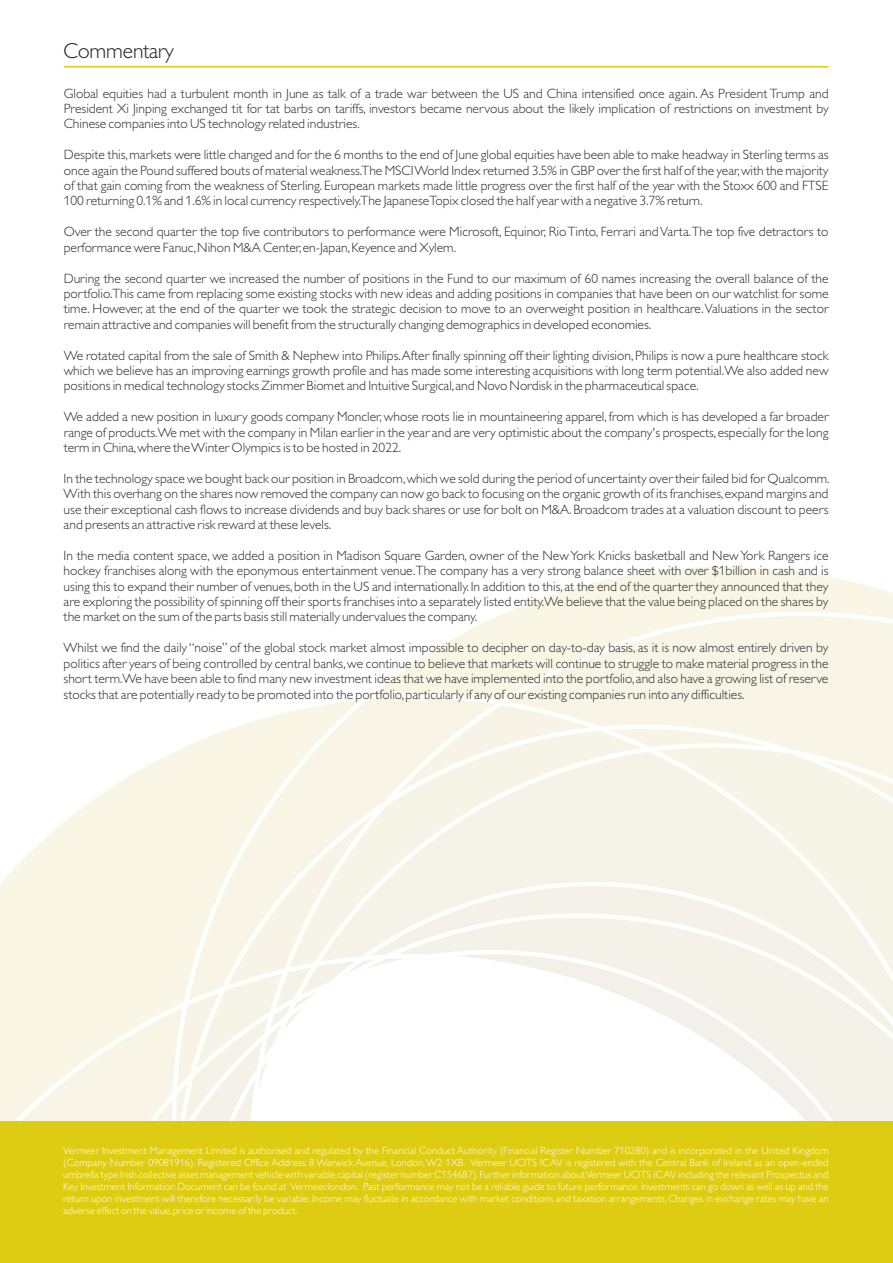
<style>
.page{position:relative;width:893px;height:1263px;background:#fff}
.page>*{position:absolute;margin:0;border:0;box-sizing:border-box;transform-origin:0 0}
.t1{font:300 21.6px "Humanist 521 BT";letter-spacing:-.005em;color:#2b2a29}
.t2{font:300 13.5px/15.5px "Gill Alt One";color:#2b2a29;text-align:justify}
.t3{font:300 10.5px/12px "Gill Alt One";color:#fefefe;text-align:justify}
</style>
<div class="page">
<svg style="left:374px;top:567px;width:519px;height:134px"></svg>
<div style="left:507px;top:599px;width:386px;height:146px;background:#f8f5e6"></div>
<svg style="left:610px;top:726px;width:157px;height:21px"></svg>
<svg style="left:0;top:745px;width:189px;height:263px;fill:#f9f6e5"></svg>
<svg style="left:189px;top:696px;width:306px;height:119px;fill:#f9f6e5"></svg>
<svg style="left:397px;top:705px;width:193px;height:26px;background:#f8f5e9"></svg>
<svg style="left:290px;top:731px;width:352px;height:84px;background:#f8f5e9"></svg>
<svg style="left:657px;top:745px;width:236px;height:7px;fill:#f8f5e7"></svg>
<svg style="left:320px;top:752px;width:573px;height:92px;background:#f6f3e8"></svg>
<div style="left:406px;top:844px;width:487px;height:37px;background:#f5f2e8"></div>
<svg style="left:406px;top:881px;width:487px;height:240px;fill:#f5f2e8"></svg>
<svg style="left:455px;top:945px;width:430px;height:176px"></svg>
<div style="left:0;top:1008px;width:79px;height:113px;background:#f9f6e5"></div>
<svg style="left:79px;top:815px;width:327px;height:306px"></svg>
<div style="left:0;top:1121px;width:893px;height:142px;background:#decc12"></div>
<hr style="left:64px;top:66px;width:765px;height:2px;background:#decc12">
<h1 class="t1" style="left:64px;top:42px;width:112px">Commentary</h1>
<p class="t2" style="left:64px;top:87px;width:766px">Global equities had a turbulent month in June as talk of a trade war between the US and China intensified once again. As President Trump and President Xi Jinping exchanged tit for tat barbs on tariffs, investors became nervous about the likely implication of restrictions on investment by Chinese companies into US technology related industries.</p>
<p class="t2" style="left:64px;top:148px;width:766px">Despite this,markets were little changed and for the 6 months to the end of June global equities have been able to make headway in Sterling terms as once again the Pound suffered bouts of material weakness.The MSCI World Index returned 3.5% in GBP over the first half of the year,with the majority of that gain coming from the weakness of Sterling. European markets made little progress over the first half of the year with the Stoxx 600 and FTSE 100 returning 0.1% and 1.6% in local currency respectively.The Japanese Topix closed the half year with a negative 3.7% return.</p>
<p class="t2" style="left:64px;top:225px;width:766px">Over the second quarter the top five contributors to performance were Microsoft, Equinor, Rio Tinto, Ferrari and Varta.The top five detractors to performance were Fanuc,Nihon M&amp;A Center,en-Japan,Keyence and Xylem.</p>
<p class="t2" style="left:64px;top:272px;width:766px">During the second quarter we increased the number of positions in the Fund to our maximum of 60 names increasing the overall balance of the portfolio.This came from replacing some existing stocks with new ideas and adding positions in companies that have been on our watchlist for some time. However, at the end of the quarter we took the strategic decision to move to an overweight position in healthcare.Valuations in the sector remain attractive and companies will benefit from the structurally changing demographics in developed economies.</p>
<p class="t2" style="left:64px;top:349px;width:766px">We rotated capital from the sale of Smith &amp; Nephew into Philips.After finally spinning off their lighting division, Philips is now a pure healthcare stock which we believe has an improving earnings growth profile and has made some interesting acquisitions with long term potential.We also added new positions in medical technology stocks Zimmer Biomet and Intuitive Surgical,and Novo Nordisk in the pharmaceutical space.</p>
<p class="t2" style="left:64px;top:410px;width:766px">We added a new position in luxury goods company Moncler, whose roots lie in mountaineering apparel, from which is has developed a far broader range of products.We met with the company in Milan earlier in the year and are very optimistic about the company's prospects,especially for the long term in China,where the Winter Olympics is to be hosted in 2022.</p>
<p class="t2" style="left:64px;top:472px;width:767px">In the technology space we bought back our position in Broadcom,which we sold during the period of uncertainty over their failed bid for Qualcomm.<br>With this overhang on the shares now removed the company can now go back to focusing on the organic growth of its franchises,expand margins and use their exceptional cash flows to increase dividends and buy back shares or use for bolt on M&amp;A.Broadcom trades at a valuation discount to peers and presents an attractive risk reward at these levels.</p>
<p class="t2" style="left:64px;top:549px;width:766px">In the media content space, we added a position in Madison Square Garden, owner of the New York Knicks basketball and New York Rangers ice hockey franchises along with the eponymous entertainment venue.The company has a very strong balance sheet with over $1billion in cash and is using this to expand their number of venues,both in the US and internationally. In addition to this, at the end of the quarter they announced that they are exploring the possibility of spinning off their sports franchises into a separately listed entity.We believe that the value being placed on the shares by the market on the sum of the parts basis still materially undervalues the company.</p>
<p class="t2" style="left:64px;top:641px;width:766px">Whilst we find the daily “noise” of the global stock market almost impossible to decipher on day-to-day basis, as it is now almost entirely driven by politics after years of being controlled by central banks,we continue to believe that markets will continue to struggle to make material progress in the short term.We have been able to find many new investment ideas that we have implemented into the portfolio,and also have a growing list of reserve stocks that are potentially ready to be promoted into the portfolio,particularly if any of our existing companies run into any difficulties.</p>
<p class="t3" style="left:63px;top:1145px;width:767px">Vermeer Investment Management Limited is authorised and regulated by the Financial Conduct Authority (Financial Register Number 710280) and is incorporated in the United Kingdom (Company Number 09081916). Registered Office Address: 8 Warwick Avenue, London,W2 1XB. Vermeer UCITS ICAV is registered with the Central Bank of Ireland as an open-ended umbrella type Irish collective asset management vehicle with variable capital (register number C154687).Further information about Vermeer UCITS ICAV including the relevant Prospectus and Key Investment Information Document can be found at Vermeer.london. Past performance may not be a reliable guide to future performance. Investments can go down as well as up and the return upon investment will therefore necessarily be variable. Income may fluctuate in accordance with market conditions and taxation arrangements.Changes in exchange rates may have an adverse effect on the value,price or income of the product.</p>
</div>
